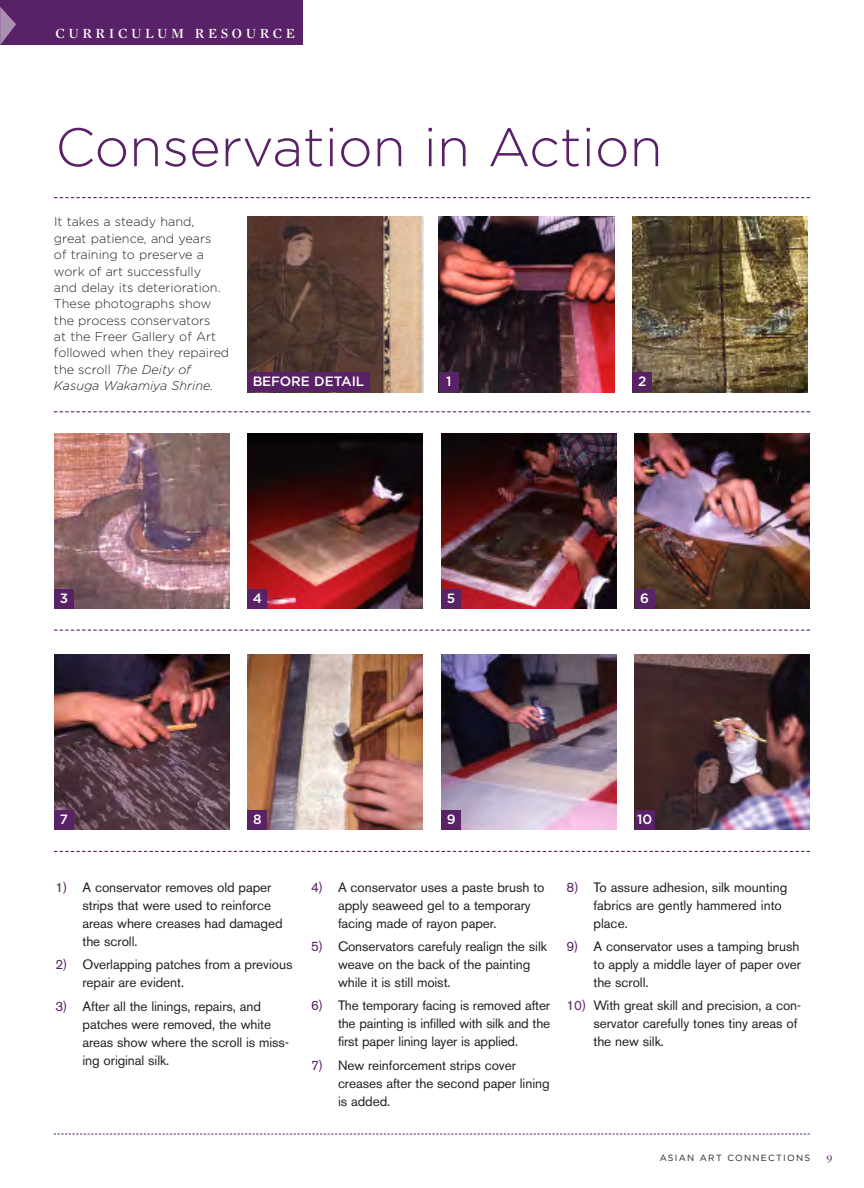
<style>
.page{position:relative;width:864px;height:1188px;background:#fff}
.page>*{position:absolute;margin:0;border:0;box-sizing:border-box;transform-origin:0 0}
.t1{font:300 54px "Gotham";color:#592166}
.t2{font:14.25px "Mercury Display HTF Semi";letter-spacing:.255em;color:#fff}
.t3{font:13.5px/18px "Akzidenz Grotesk BE";letter-spacing:-.005em;color:#231f20}
.t4{font:500 13.5px "Gotham";letter-spacing:-.005em;color:#fff}
.t5{font:300 12.6px/16.4px "Gotham";color:#231f20}
.t6{font:12px "Requiem Text HTF Roman";color:#592166}
.t7{font:9px "Gotham";letter-spacing:.145em;color:#231f20}
.s1{font-style:italic}
.s2{color:#592166}
</style>
<div class="page">
<img style="left:54px;top:434px;width:176px;height:175px">
<img style="left:247px;top:434px;width:176px;height:175px">
<img style="left:441px;top:434px;width:176px;height:175px">
<img style="left:634px;top:433px;width:176px;height:176px">
<svg style="left:54px;top:1134px;width:756px;height:1px"></svg>
<img style="left:632px;top:217px;width:176px;height:175px">
<img style="left:439px;top:217px;width:175px;height:175px">
<img style="left:54px;top:654px;width:176px;height:176px">
<img style="left:247px;top:654px;width:176px;height:176px">
<img style="left:441px;top:654px;width:176px;height:176px">
<img style="left:634px;top:654px;width:176px;height:176px">
<svg style="left:54px;top:197px;width:756px;height:1px"></svg>
<svg style="left:54px;top:411px;width:756px;height:1px"></svg>
<svg style="left:54px;top:630px;width:756px;height:1px"></svg>
<svg style="left:54px;top:851px;width:756px;height:1px"></svg>
<img style="left:248px;top:217px;width:175px;height:175px">
<div style="left:439px;top:372px;width:20px;height:20px;background:#592166"></div>
<div style="left:632px;top:372px;width:20px;height:20px;background:#592166"></div>
<div style="left:54px;top:589px;width:20px;height:20px;background:#592166"></div>
<div style="left:248px;top:589px;width:19px;height:20px;background:#592166"></div>
<div style="left:441px;top:589px;width:20px;height:20px;background:#592166"></div>
<div style="left:635px;top:589px;width:20px;height:20px;background:#592166"></div>
<div style="left:54px;top:810px;width:20px;height:20px;background:#592166"></div>
<div style="left:248px;top:810px;width:19px;height:20px;background:#592166"></div>
<div style="left:441px;top:810px;width:20px;height:20px;background:#592166"></div>
<div style="left:635px;top:810px;width:20px;height:20px;background:#592166"></div>
<div style="left:247px;top:372px;width:123px;height:20px;background:#592166"></div>
<div style="left:0;top:0;width:303px;height:45px;background:#592166"></div>
<svg style="left:0;top:7px;width:16px;height:38px"></svg>
<p class="t2" style="left:56px;top:25px;width:241px">CURRICULUM RESOURCE</p>
<h1 class="t1" style="left:55px;top:116px;width:609px">Conservation in Action</h1>
<p class="t5" style="left:54px;top:214px;width:177px">It takes a steady hand, great patience, and years<br>of training to preserve a work of art successfully<br>and delay its deterioration.<br>These photographs show the process conservators<br>at the Freer Gallery of Art followed when they repaired the scroll <span class="s1">The Deity of<br>Kasuga Wakamiya Shrine.</span></p>
<p class="t4" style="left:253px;top:374px;width:113px">BEFORE DETAIL</p>
<p class="t4" style="left:446px;top:374px;width:7px">1</p>
<p class="t4" style="left:638px;top:374px;width:10px">2</p>
<p class="t4" style="left:60px;top:590px;width:10px">3</p>
<p class="t4" style="left:253px;top:590px;width:11px">4</p>
<p class="t4" style="left:447px;top:590px;width:10px">5</p>
<p class="t4" style="left:640px;top:590px;width:10px">6</p>
<p class="t4" style="left:60px;top:811px;width:10px">7</p>
<p class="t4" style="left:253px;top:811px;width:10px">8</p>
<p class="t4" style="left:447px;top:811px;width:10px">9</p>
<p class="t4" style="left:637px;top:811px;width:17px">10</p>
<p class="t3" style="left:82px;top:879px;width:202px;text-indent:-27px"><span class="s2">1)</span> A conservator removes old paper strips that were used to reinforce areas where creases had damaged the scroll.</p>
<p class="t3" style="left:82px;top:957px;width:211px;text-indent:-27px"><span class="s2">2)</span> Overlapping patches from a previous repair are evident.</p>
<p class="t3" style="left:82px;top:998px;width:208px;text-indent:-27px"><span class="s2">3)</span> After all the linings, repairs, and patches were removed, the white areas show where the scroll is miss&shy;ing original silk.</p>
<p class="t3" style="left:338px;top:879px;width:208px;text-indent:-27px"><span class="s2">4)</span> A conservator uses a paste brush to apply seaweed gel to a temporary facing made of rayon paper.</p>
<p class="t3" style="left:338px;top:939px;width:210px;text-indent:-27px"><span class="s2">5)</span> Conservators carefuly realign the silk weave on the back of the painting while it is still moist.</p>
<p class="t3" style="left:338px;top:998px;width:214px;text-align:justify;text-indent:-27px"><span class="s2">6)</span> The temporary facing is removed after the painting is infilled with silk and the first paper lining layer is applied.</p>
<p class="t3" style="left:338px;top:1058px;width:213px;text-indent:-27px"><span class="s2">7)</span> New reinforcement strips cover creases after the second paper lining is added.</p>
<p class="t3" style="left:594px;top:879px;width:195px;text-indent:-27px"><span class="s2">8)</span> To assure adhesion, silk mounting fabrics are gently hammered into place.</p>
<p class="t3" style="left:594px;top:939px;width:209px;text-align:justify;text-indent:-27px"><span class="s2">9)</span> A conservator uses a tamping brush to apply a middle layer of paper over the scroll.</p>
<p class="t3" style="left:594px;top:998px;width:209px;text-indent:-27px"><span class="s2">10)</span> With great skill and precision, a con&shy;servator carefully tones tiny areas of the new silk.</p>
<p class="t7" style="left:660px;top:1153px;width:152px">ASIAN ART CONNECTIONS</p>
<p class="t6" style="left:826px;top:1150px;width:8px">9</p>
</div>
